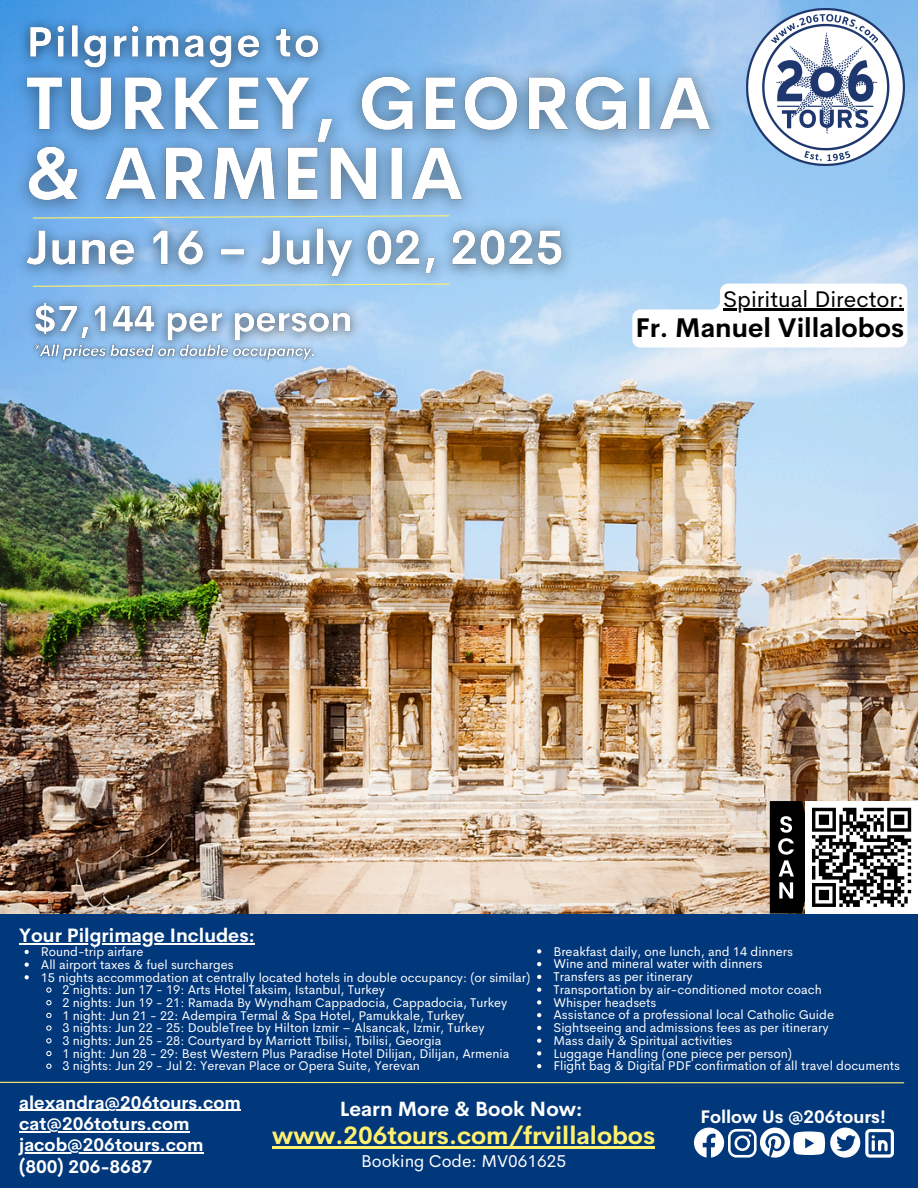
<style>
.page{position:relative;width:918px;height:1188px;background:#fff}
.page>*{position:absolute;margin:0;border:0;box-sizing:border-box;transform-origin:0 0}
.t1{font:700 26.55px "Cerebri Sans";color:#000}
.t2{font:700 24.6px "Cerebri Sans";color:#fff06d}
.t3{font:22.65px "Cerebri Sans";color:#000}
.t4{font:700 20.25px "Cerebri Sans";color:#fff}
.t5{font:700 19.05px "Cerebri Sans";color:#fff}
.t6{font:700 18px/21.3px "Cerebri Sans";color:#fff}
.t7{font:700 17.85px "Cerebri Sans";color:#fff}
.t8{font:17.1px "Cerebri Sans";color:#fff}
.t9{font:12.75px "Cerebri Sans";color:#fff}
</style>
<div class="page">
<img style="left:0;top:0;width:918px;height:914px">
<div style="left:0;top:914px;width:918px;height:274px;background:#01377b"></div>
<svg style="left:694px;top:1128px;width:200px;height:30px"></svg>
<img style="left:747px;top:8px;width:157px;height:158px">
<hr style="left:19px;top:943px;width:236px;height:2px;background:#fff">
<svg style="left:25px;top:950px;width:4px;height:4px"></svg>
<svg style="left:25px;top:963px;width:4px;height:4px"></svg>
<svg style="left:25px;top:975px;width:4px;height:4px"></svg>
<svg style="left:45px;top:987px;width:7px;height:6px"></svg>
<svg style="left:45px;top:999px;width:7px;height:7px"></svg>
<svg style="left:45px;top:1012px;width:7px;height:7px"></svg>
<svg style="left:45px;top:1025px;width:7px;height:19px"></svg>
<svg style="left:45px;top:1050px;width:7px;height:7px"></svg>
<svg style="left:45px;top:1063px;width:7px;height:7px"></svg>
<img style="left:3px;top:55px;width:735px;height:172px">
<div style="left:805px;top:801px;width:113px;height:113px;background:#fff"></div>
<svg style="left:770px;top:801px;width:142px;height:112px"></svg>
<img style="left:5px;top:209px;width:579px;height:92px">
<hr style="left:272px;top:1146px;width:383px;height:3px;background:#fff06d">
<hr style="left:19px;top:1110px;width:222px;height:1px;background:#fff">
<hr style="left:19px;top:1131px;width:171px;height:1px;background:#fff">
<hr style="left:19px;top:1153px;width:185px;height:1px;background:#fff">
<img style="left:18px;top:288px;width:348px;height:70px">
<img style="left:12px;top:8px;width:326px;height:80px">
<svg style="left:632px;top:284px;width:275px;height:64px"></svg>
<hr style="left:723px;top:309px;width:181px;height:2px;background:#000">
<img style="left:27px;top:337px;width:294px;height:32px">
<svg style="left:537px;top:949px;width:4px;height:5px"></svg>
<svg style="left:537px;top:962px;width:4px;height:4px"></svg>
<svg style="left:537px;top:975px;width:4px;height:4px"></svg>
<svg style="left:537px;top:988px;width:4px;height:4px"></svg>
<svg style="left:537px;top:1000px;width:4px;height:5px"></svg>
<svg style="left:537px;top:1013px;width:4px;height:4px"></svg>
<svg style="left:537px;top:1026px;width:4px;height:4px"></svg>
<svg style="left:537px;top:1039px;width:4px;height:4px"></svg>
<svg style="left:537px;top:1051px;width:4px;height:5px"></svg>
<svg style="left:537px;top:1064px;width:4px;height:4px"></svg>
<svg style="left:0;top:1081px;width:905px;height:3px;background:#607c75"></svg>
<p class="t3" style="left:723px;top:284px;width:182px">Spiritual Director:</p>
<p class="t1" style="left:635px;top:310px;width:270px">Fr. Manuel Villalobos</p>
<p class="t5" style="left:19px;top:923px;width:237px">Your Pilgrimage Includes:</p>
<p class="t9" style="left:41px;top:943px;width:104px">Round-trip airfare</p>
<h6 class="t9" style="left:41px;top:956px;width:194px">All airport taxes &amp; fuel surcharges</h6>
<p class="t9" style="left:41px;top:969px;width:491px">15 nights accommodation at centrally located hotels in double occupancy: (or similar)</p>
<p class="t9" style="left:62px;top:982px;width:324px">2 nights: Jun 17 - 19: Arts Hotel Taksim, Istanbul, Turkey</p>
<p class="t9" style="left:62px;top:994px;width:447px">2 nights: Jun 19 - 21: Ramada By Wyndham Cappadocia, Cappadocia, Turkey</p>
<p class="t9" style="left:62px;top:1007px;width:404px">1 night: Jun 21 - 22: Adempira Termal &amp; Spa Hotel, Pamukkale, Turkey</p>
<p class="t9" style="left:62px;top:1020px;width:424px">3 nights: Jun 22 - 25: DoubleTree by Hilton Izmir – Alsancak, Izmir, Turkey</p>
<p class="t9" style="left:62px;top:1032px;width:381px">3 nights: Jun 25 - 28: Courtyard by Marriott Tbilisi, Tbilisi, Georgia</p>
<p class="t9" style="left:62px;top:1045px;width:448px">1 night: Jun 28 - 29: Best Western Plus Paradise Hotel Dilijan, Dilijan, Armenia</p>
<p class="t9" style="left:62px;top:1058px;width:359px">3 nights: Jun 29 - Jul 2: Yerevan Place or Opera Suite, Yerevan</p>
<p class="t4" style="left:340px;top:1096px;width:244px">Learn More &amp; Book Now:</p>
<p class="t2" style="left:272px;top:1119px;width:384px">www.206tours.com/frvillalobos</p>
<p class="t8" style="left:361px;top:1149px;width:207px">Booking Code: MV061625</p>
<p class="t9" style="left:553px;top:943px;width:241px">Breakfast daily, one lunch, and 14 dinners</p>
<p class="t9" style="left:553px;top:956px;width:211px">Wine and mineral water with dinners</p>
<p class="t9" style="left:553px;top:968px;width:141px">Transfers as per itinerary</p>
<p class="t9" style="left:553px;top:981px;width:270px">Transportation by air-conditioned motor coach</p>
<p class="t9" style="left:553px;top:994px;width:105px">Whisper headsets</p>
<p class="t9" style="left:553px;top:1007px;width:282px">Assistance of a professional local Catholic Guide</p>
<h6 class="t9" style="left:553px;top:1019px;width:277px">Sightseeing and admissions fees as per itinerary</h6>
<h5 class="t9" style="left:553px;top:1032px;width:181px">Mass daily &amp; Spiritual activities</h5>
<p class="t9" style="left:553px;top:1045px;width:240px">Luggage Handling (one piece per person)</p>
<h6 class="t9" style="left:553px;top:1058px;width:348px">Flight bag &amp; Digital PDF confirmation of all travel documents</h6>
<p class="t6" style="left:19px;top:1092px;width:223px">alexandra@206tours.com</p>
<p class="t6" style="left:19px;top:1113px;width:172px">cat@206toturs.com</p>
<p class="t6" style="left:19px;top:1134px;width:186px">jacob@206tours.com (800) 206-8687</p>
<p class="t7" style="left:700px;top:1106px;width:187px">Follow Us @206tours!</p>
</div>
